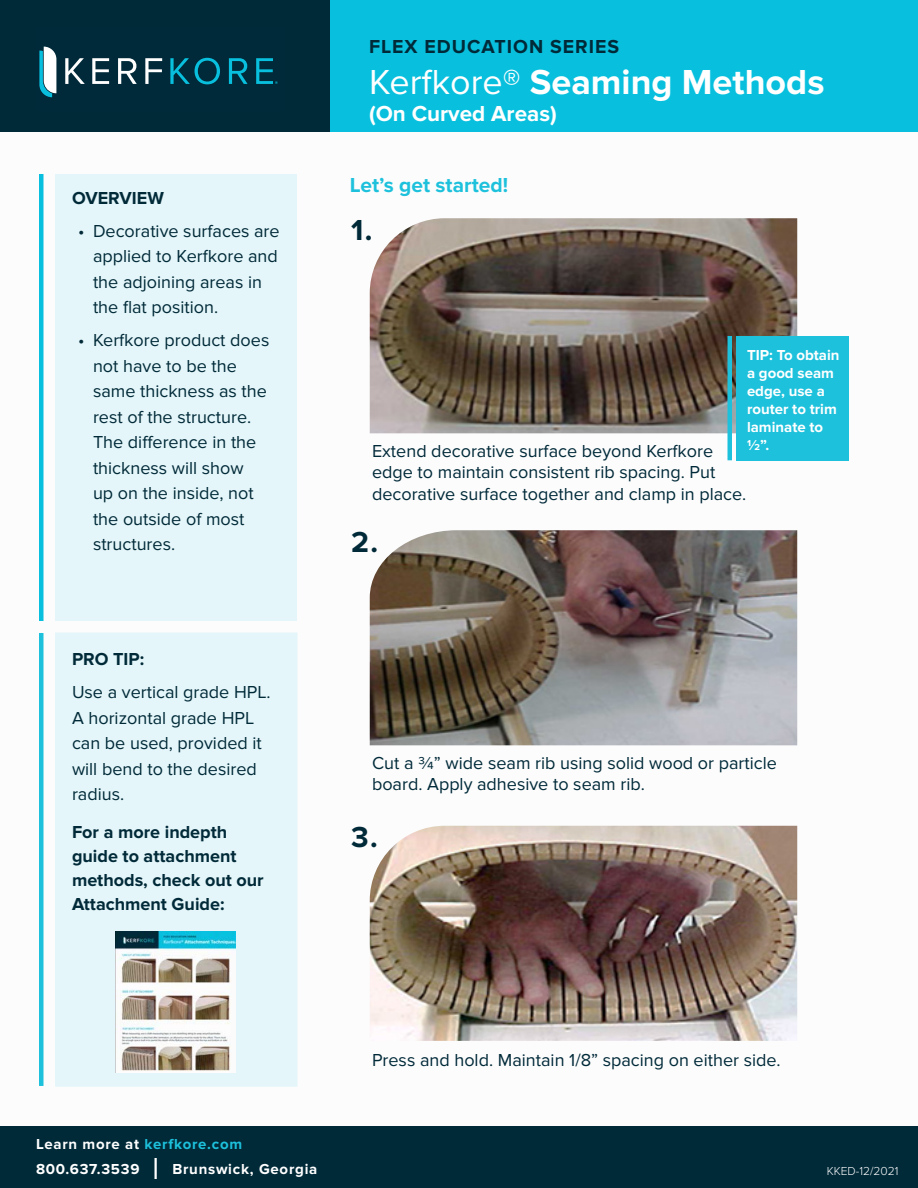
<style>
.page{position:relative;width:918px;height:1188px;background:#fff}
.page>*{position:absolute;margin:0;border:0;box-sizing:border-box;transform-origin:0 0}
.t1{font:700 36px "Proxima Nova";color:#fff}
.t2{font:700 30px "Proxima Nova";color:#012a39}
.t3{font:700 22.5px "Proxima Nova";color:#fff}
.Paragraph_Style_1{font:700 21px "Proxima Nova";color:#1dc1dc}
.t4{font:700 19.5px "Proxima Nova";letter-spacing:.05em;color:#012a39}
.Paragraph_Style_1-2{font:18px/25.5px "Proxima Nova";color:#012a39}
.t5{font:700 18px/24px "Proxima Nova";color:#012a39}
.Paragraph_Style_1-3{font:700 15px/18px "Proxima Nova";color:#fff}
.Paragraph_Style_1-4{font:700 15px "Proxima Nova";letter-spacing:.05em;color:#fff}
.t6{font:700 15px "Proxima Nova";letter-spacing:.05em;color:#1dc1dc}
.t7{font:300 12px "Proxima Nova";color:#fff}
.s1{font-weight:400}
.s2{color:#fff}
</style>
<div class="page">
<div style="left:55px;top:174px;width:242px;height:447px;background:#e4f6f9"></div>
<div style="left:312px;top:0;width:606px;height:132px;background:#08c0de"></div>
<div style="left:0;top:0;width:330px;height:132px;background:#012a39"></div>
<div style="left:39px;top:174px;width:5px;height:447px;background:#08c0de"></div>
<div style="left:39px;top:633px;width:5px;height:453px;background:#1dc1dc"></div>
<div style="left:55px;top:633px;width:242px;height:453px;background:#e4f6f9"></div>
<img style="left:370px;top:218px;width:427px;height:215px">
<img style="left:370px;top:826px;width:427px;height:215px">
<div style="left:736px;top:336px;width:113px;height:124px;background:#1dc1dc"></div>
<hr style="left:728px;top:336px;width:4px;height:124px;background:#1dc1dc">
<img style="left:370px;top:530px;width:427px;height:215px">
<div style="left:0;top:1126px;width:918px;height:62px;background:#012a39"></div>
<hr style="left:154px;top:1158px;width:3px;height:21px;background:#fff">
<svg style="left:65px;top:58px;width:20px;height:26px"></svg>
<svg style="left:92px;top:58px;width:17px;height:26px"></svg>
<svg style="left:118px;top:58px;width:19px;height:26px"></svg>
<svg style="left:145px;top:58px;width:17px;height:26px"></svg>
<svg style="left:170px;top:58px;width:50px;height:26px"></svg>
<svg style="left:229px;top:58px;width:19px;height:26px"></svg>
<svg style="left:39px;top:47px;width:17px;height:50px"></svg>
<svg style="left:256px;top:58px;width:22px;height:26px"></svg>
<img style="left:115px;top:932px;width:120px;height:140px">
<p class="t5" style="left:72px;top:186px;width:93px">OVERVIEW</p>
<p class="Paragraph_Style_1-2" style="left:93px;top:218px;width:188px;text-indent:-15px">• Decorative surfaces are applied to Kerfkore and the adjoining areas in the flat position.</p>
<p class="Paragraph_Style_1-2" style="left:93px;top:328px;width:178px;text-indent:-15px">• Kerfkore product does not have to be the same thickness as the rest of the structure.<br>The difference in the thickness will show<br>up on the inside, not the outside of most structures.</p>
<p class="t5" style="left:72px;top:648px;width:74px">PRO TIP:</p>
<p class="Paragraph_Style_1-2" style="left:72px;top:680px;width:200px">Use a vertical grade HPL.<br>A horizontal grade HPL can be used, provided it will bend to the desired radius.</p>
<p class="t5" style="left:72px;top:821px;width:193px">For a more indepth guide to attachment methods, check out our<br>Attachment Guide:</p>
<p class="t4" style="left:369px;top:35px;width:252px">FLEX EDUCATION SERIES</p>
<p class="t1" style="left:369px;top:61px;width:457px"><span class="s1">Kerfkore®</span> Seaming Methods</p>
<p class="t3" style="left:369px;top:100px;width:189px">(On Curved Areas)</p>
<p class="Paragraph_Style_1" style="left:350px;top:173px;width:160px">Let’s get started!</p>
<p class="t2" style="left:351px;top:212px;width:23px">1.</p>
<p class="Paragraph_Style_1-3" style="left:747px;top:346px;width:94px">TIP: To obtain a good seam edge, use a router to trim laminate to ½”.</p>
<p class="Paragraph_Style_1-2" style="left:372px;top:438px;width:343px">Extend decorative surface beyond Kerfkore</p>
<p class="Paragraph_Style_1-2" style="left:372px;top:462px;width:376px;line-height:21.6px">edge to maintain consistent rib spacing. Put decorative surface together and clamp in place.</p>
<p class="t2" style="left:351px;top:524px;width:29px">2.</p>
<p class="Paragraph_Style_1-2" style="left:372px;top:752px;width:407px;line-height:21.6px">Cut a ¾” wide seam rib using solid wood or particle board. Apply adhesive to seam rib.</p>
<p class="t2" style="left:351px;top:820px;width:28px">3.</p>
<p class="Paragraph_Style_1-2" style="left:372px;top:1047px;width:410px">Press and hold. Maintain 1/8” spacing on either side.</p>
<p class="t6" style="left:36px;top:1135px;width:208px"><span class="s2">Learn more at</span> kerfkore.com</p>
<p class="Paragraph_Style_1-4" style="left:36px;top:1161px;width:105px">800.637.3539</p>
<p class="Paragraph_Style_1-4" style="left:172px;top:1161px;width:146px">Brunswick, Georgia</p>
<p class="t7" style="left:827px;top:1165px;width:73px">KKED-12/2021</p>
</div>
